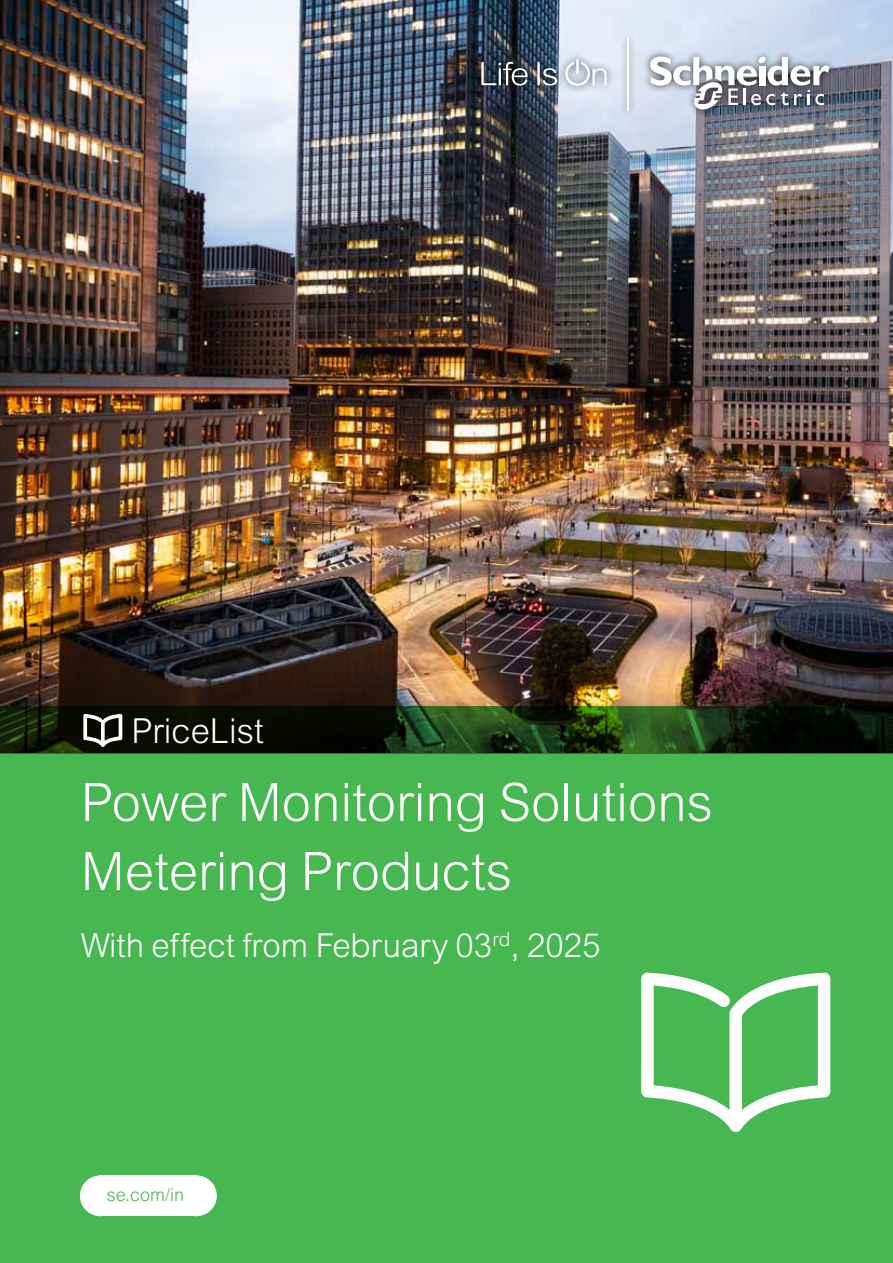
<style>
.page{position:relative;width:893px;height:1263px;background:#fff}
.page>*{position:absolute;margin:0;border:0;box-sizing:border-box;transform-origin:0 0}
.t1{font:300 52.8px/69px "Arial MT Std";color:#fff}
.t2{font:300 34.5px "Arial MT Std";color:#fff}
.t3{font:300 33px "Arial MT Std";color:#fff}
.t4{font:300 18px "Arial MT Std";color:#46b751}
</style>
<div class="page">
<img style="left:0;top:0;width:893px;height:754px">
<div style="left:0;top:754px;width:893px;height:509px;background:#46b751"></div>
<svg style="left:0;top:706px;width:893px;height:47px;background:#12240c"></svg>
<svg style="left:83px;top:714px;width:39px;height:33px"></svg>
<svg style="left:641px;top:972px;width:190px;height:160px"></svg>
<div style="left:473px;top:31px;width:364px;height:86px;background:#000;opacity:.75"></div>
<svg style="left:481px;top:62px;width:47px;height:24px"></svg>
<svg style="left:537px;top:62px;width:20px;height:24px"></svg>
<svg style="left:565px;top:59px;width:41px;height:27px"></svg>
<svg style="left:650px;top:56px;width:180px;height:55px"></svg>
<hr style="left:628px;top:38px;width:1px;height:72px;background:#fff">
<div style="left:80px;top:1175px;width:41px;height:41px;background:#fff;border-radius:50%"></div>
<div style="left:99px;top:1175px;width:97px;height:41px;background:#fff"></div>
<div style="left:176px;top:1175px;width:41px;height:41px;background:#fff;border-radius:50%"></div>
<p class="t2" style="left:131px;top:711px;width:134px">PriceList</p>
<p class="t1" style="left:81px;top:768px;width:634px">Power Monitoring Solutions<br>Metering Products</p>
<p class="t3" style="left:81px;top:927px;width:521px">With effect from February 03<sup>rd</sup>, 2025</p>
<p class="t4" style="left:107px;top:1185px;width:79px">se.com/in</p>
</div>
